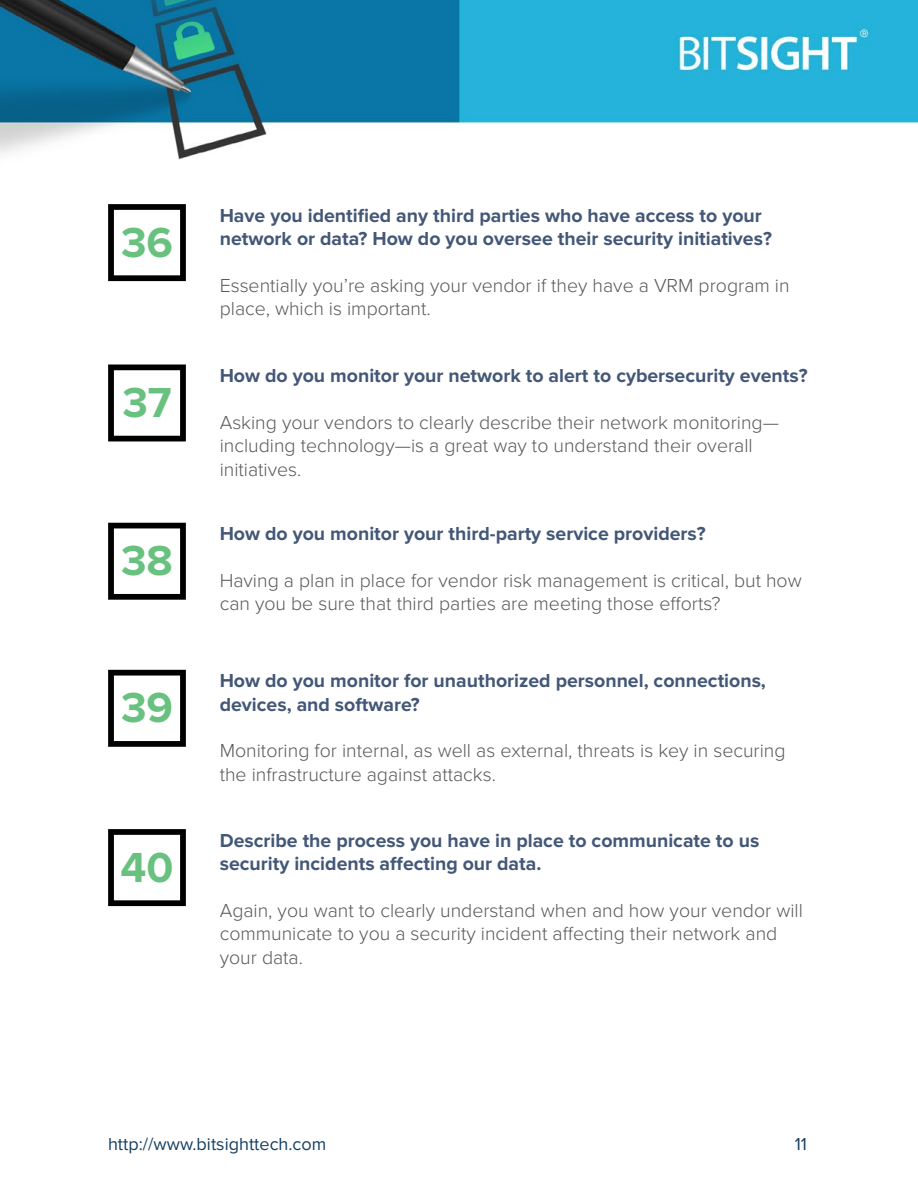
<style>
.page{position:relative;width:918px;height:1188px;background:#fff}
.page>*{position:absolute;margin:0;border:0;box-sizing:border-box;transform-origin:0 0}
.t1{font:700 43.5px "Proxima Nova";color:#69c180}
.t2{font:300 19.5px/23.4px "Proxima Nova";color:#58595b}
.t3{font:700 19.5px/23.4px "Proxima Nova";color:#435777}
.t4{font:18px "Proxima Nova";color:#154063}
</style>
<div class="page">
<img style="left:0;top:0;width:918px;height:907px">
<svg style="left:108px;top:204px;width:78px;height:77px"></svg>
<svg style="left:108px;top:364px;width:78px;height:77px"></svg>
<svg style="left:108px;top:523px;width:78px;height:77px"></svg>
<svg style="left:108px;top:670px;width:78px;height:77px"></svg>
<svg style="left:108px;top:829px;width:78px;height:77px"></svg>
<h1 class="t1" style="left:121px;top:217px;width:53px">36</h1>
<h1 class="t1" style="left:122px;top:378px;width:51px">37</h1>
<h1 class="t1" style="left:121px;top:536px;width:53px">38</h1>
<h1 class="t1" style="left:121px;top:683px;width:53px">39</h1>
<h1 class="t1" style="left:121px;top:842px;width:54px">40</h1>
<p class="t3" style="left:220px;top:204px;width:554px">Have you identified any third parties who have access to your network or data? How do you oversee their security initiatives?</p>
<p class="t2" style="left:220px;top:274px;width:571px">Essentially you’re asking your vendor if they have a VRM program in place, which is important.</p>
<p class="t3" style="left:220px;top:364px;width:589px">How do you monitor your network to alert to cybersecurity events?</p>
<p class="t2" style="left:220px;top:411px;width:561px">Asking your vendors to clearly describe their network monitoring— including technology—is a great way to understand their overall initiatives.</p>
<p class="t3" style="left:220px;top:522px;width:488px">How do you monitor your third-party service providers?</p>
<p class="t2" style="left:220px;top:569px;width:584px">Having a plan in place for vendor risk management is critical, but how can you be sure that third parties are meeting those efforts?</p>
<p class="t3" style="left:220px;top:669px;width:548px">How do you monitor for unauthorized personnel, connections, devices, and software?</p>
<p class="t2" style="left:220px;top:740px;width:567px">Monitoring for internal, as well as external, threats is key in securing the infrastructure against attacks.</p>
<p class="t3" style="left:220px;top:829px;width:541px">Describe the process you have in place to communicate to us security incidents affecting our data.</p>
<p class="t2" style="left:220px;top:899px;width:585px">Again, you want to clearly understand when and how your vendor will communicate to you a security incident affecting their network and your data.</p>
<p class="t4" style="left:108px;top:1134px;width:220px">http://www.bitsighttech.com</p>
<p class="t4" style="left:795px;top:1133px;width:14px">11</p>
</div>
